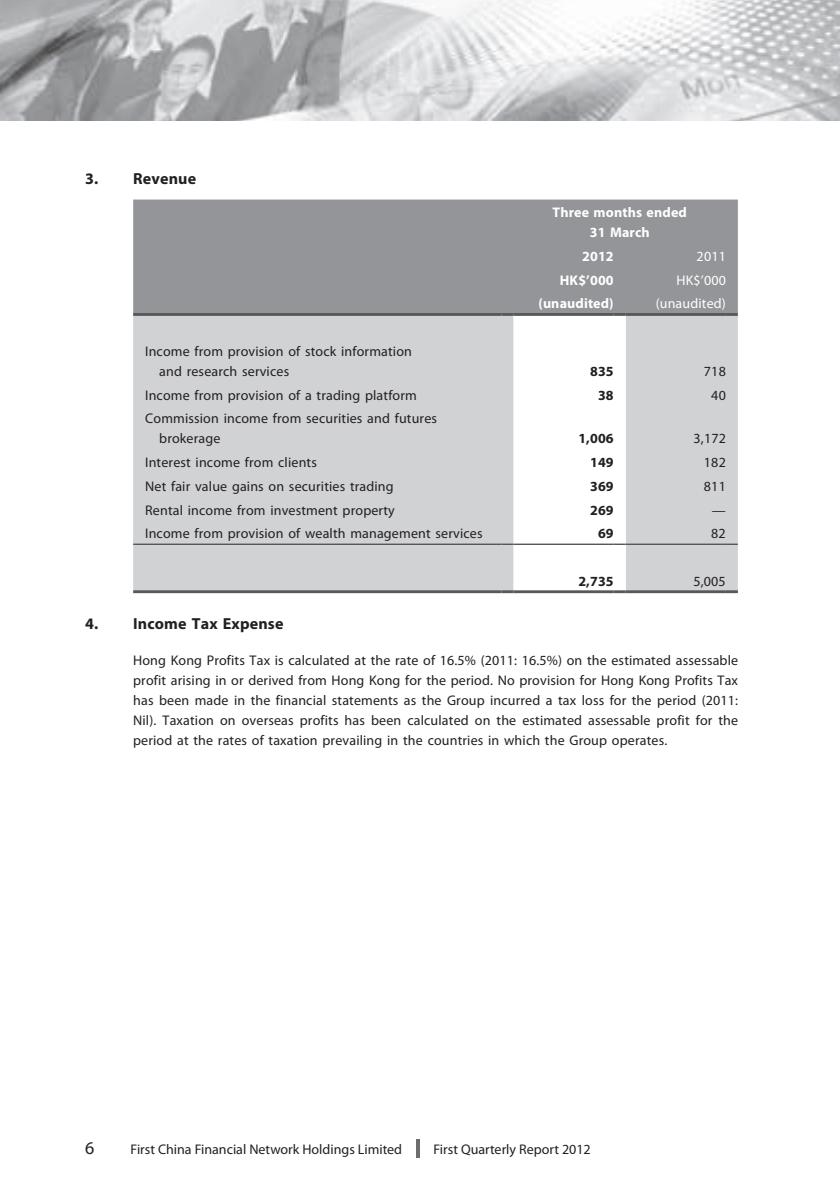
<style>
.page{position:relative;width:840px;height:1191px;background:#fff}
.page>*{position:absolute;margin:0;border:0;box-sizing:border-box;transform-origin:0 0}
.t1{font:18px "Myriad Pro";color:#231f20}
.t2{font:700 16px "Myriad Pro";letter-spacing:.01em;color:#231f20}
.t3{font:14px/20px "Myriad Pro";letter-spacing:.01em;color:#231f20}
.t4{font:700 14px/20px "Myriad Pro";letter-spacing:.01em;color:#fff;text-align:center}
.t5{font:700 14px "Myriad Pro";letter-spacing:.01em;color:#231f20}
.t6{font:14px "Myriad Pro";letter-spacing:.01em;color:#fff}
</style>
<div class="page">
<hr style="left:416px;top:1139px;width:3px;height:18px;background:#6c6d70">
<img style="left:0;top:0;width:840px;height:120px">
<div style="left:133px;top:199px;width:604px;height:114px;background:#939598"></div>
<div style="left:133px;top:316px;width:604px;height:274px;background:#d1d2d4"></div>
<hr style="left:133px;top:313px;width:368px;height:3px;background:#57585a">
<hr style="left:625px;top:313px;width:100px;height:3px;background:#57585a">
<svg style="left:725px;top:313px;width:12px;height:3px"></svg>
<hr style="left:133px;top:590px;width:368px;height:3px;background:#57585a">
<hr style="left:625px;top:590px;width:100px;height:3px;background:#57585a">
<svg style="left:725px;top:590px;width:12px;height:3px"></svg>
<hr style="left:133px;top:543px;width:368px;height:2px;background:#57585a">
<svg style="left:501px;top:313px;width:124px;height:280px"></svg>
<hr style="left:625px;top:543px;width:100px;height:2px;background:#57585a">
<svg style="left:725px;top:543px;width:12px;height:2px"></svg>
<p class="t2" style="left:85px;top:168px;width:112px">3. Revenue</p>
<p class="t3" style="left:159px;top:341px;width:254px;text-indent:-14px">Income from provision of stock information and research services</p>
<p class="t4" style="left:552px;top:202px;width:136px">Three months ended<br>31 March</p>
<p class="t4" style="left:582px;top:246px;width:33px">2012</p>
<p class="t6" style="left:696px;top:248px;width:31px">2011</p>
<p class="t4" style="left:559px;top:269px;width:55px">HK$’000</p>
<p class="t6" style="left:676px;top:271px;width:51px">HK$’000</p>
<p class="t4" style="left:538px;top:293px;width:77px">(unaudited)</p>
<p class="t6" style="left:655px;top:295px;width:72px">(unaudited)</p>
<p class="t5" style="left:589px;top:362px;width:25px">835</p>
<p class="t3" style="left:703px;top:361px;width:23px">718</p>
<p class="t3" style="left:145px;top:385px;width:273px">Income from provision of a trading platform</p>
<p class="t5" style="left:597px;top:386px;width:17px">38</p>
<p class="t3" style="left:711px;top:385px;width:16px">40</p>
<p class="t3" style="left:159px;top:408px;width:279px;text-indent:-14px">Commission income from securities and futures brokerage</p>
<p class="t5" style="left:578px;top:429px;width:37px">1,006</p>
<p class="t3" style="left:693px;top:428px;width:34px">3,172</p>
<p class="t3" style="left:145px;top:452px;width:173px">Interest income from clients</p>
<p class="t5" style="left:589px;top:453px;width:25px">149</p>
<p class="t3" style="left:703px;top:452px;width:23px">182</p>
<p class="t3" style="left:145px;top:476px;width:250px">Net fair value gains on securities trading</p>
<p class="t5" style="left:589px;top:477px;width:25px">369</p>
<p class="t3" style="left:703px;top:476px;width:23px">811</p>
<p class="t3" style="left:145px;top:499px;width:251px">Rental income from investment property</p>
<p class="t5" style="left:589px;top:501px;width:25px">269</p>
<p class="t3" style="left:711px;top:499px;width:15px">—</p>
<p class="t3" style="left:145px;top:523px;width:339px">Income from provision of wealth management services</p>
<p class="t5" style="left:597px;top:524px;width:17px">69</p>
<p class="t3" style="left:711px;top:523px;width:16px">82</p>
<p class="t5" style="left:578px;top:572px;width:37px">2,735</p>
<p class="t3" style="left:693px;top:571px;width:34px">5,005</p>
<p class="t2" style="left:85px;top:613px;width:200px">4. Income Tax Expense</p>
<p class="t3" style="left:133px;top:650px;width:606px;text-align:justify">Hong Kong Profits Tax is calculated at the rate of 16.5% (2011: 16.5%) on the estimated assessable profit arising in or derived from Hong Kong for the period. No provision for Hong Kong Profits Tax has been made in the financial statements as the Group incurred a tax loss for the period (2011:<br>Nil). Taxation on overseas profits has been calculated on the estimated assessable profit for the period at the rates of taxation prevailing in the countries in which the Group operates.</p>
<p class="t1" style="left:85px;top:1136px;width:11px">6</p>
<p class="t3" style="left:130px;top:1139px;width:273px">First China Financial Network Holdings Limited</p>
<p class="t3" style="left:433px;top:1139px;width:159px">First Quarterly Report 2012</p>
</div>
